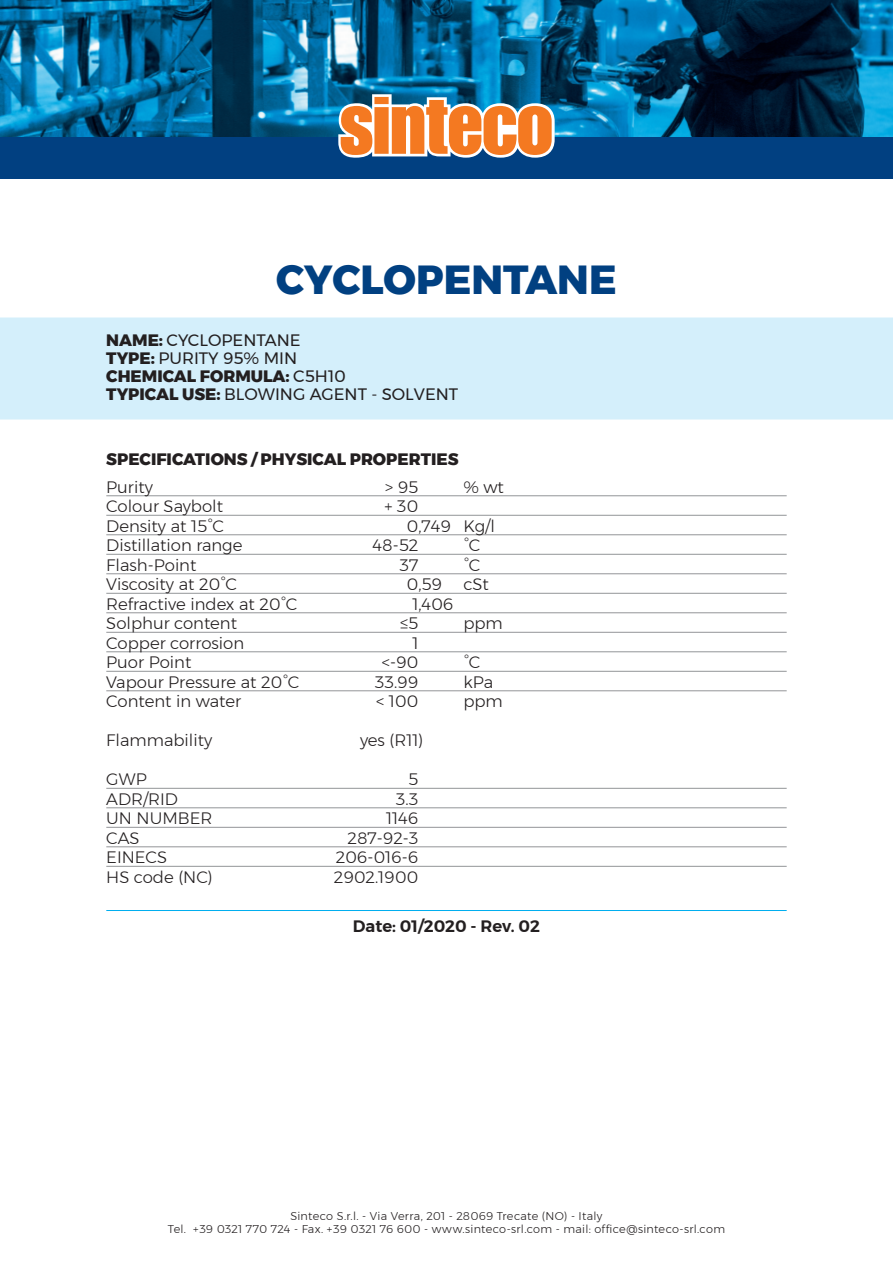
<style>
.page{position:relative;width:893px;height:1263px;background:#fff}
.page>*{position:absolute;margin:0;border:0;box-sizing:border-box;transform-origin:0 0}
.t1{font:800 40.5px "Montserrat";color:#014081}
.t2{font:300 16.5px "Montserrat";color:#231f20}
.t3{font:16.5px/18px "Montserrat";color:#231f20}
.t4{font:800 16.5px "Montserrat";color:#231f20}
.t5{font:600 16.5px "Montserrat";color:#231f20}
.t6{font:300 11.25px/12.8px "Montserrat";letter-spacing:.02em;color:#231f20;text-align:center}
.s1{font-weight:800}
</style>
<div class="page">
<div style="left:0;top:317px;width:893px;height:48px;background:#d4effb"></div>
<div style="left:0;top:353px;width:893px;height:48px;background:#d4effb"></div>
<div style="left:0;top:371px;width:893px;height:48px;background:#d4effb"></div>
<hr style="left:106px;top:495px;width:681px;height:1px;background:#939598">
<hr style="left:106px;top:515px;width:681px;height:1px;background:#939598">
<hr style="left:106px;top:534px;width:681px;height:1px;background:#939598">
<hr style="left:106px;top:554px;width:681px;height:1px;background:#939598">
<hr style="left:106px;top:573px;width:681px;height:1px;background:#939598">
<hr style="left:106px;top:593px;width:681px;height:1px;background:#939598">
<hr style="left:106px;top:612px;width:681px;height:1px;background:#939598">
<hr style="left:106px;top:632px;width:681px;height:1px;background:#939598">
<hr style="left:106px;top:651px;width:681px;height:1px;background:#939598">
<hr style="left:106px;top:671px;width:681px;height:1px;background:#939598">
<hr style="left:106px;top:690px;width:681px;height:1px;background:#939598">
<hr style="left:106px;top:788px;width:681px;height:1px;background:#939598">
<hr style="left:106px;top:807px;width:681px;height:1px;background:#939598">
<hr style="left:106px;top:827px;width:681px;height:1px;background:#939598">
<hr style="left:106px;top:846px;width:681px;height:1px;background:#939598">
<hr style="left:106px;top:866px;width:681px;height:1px;background:#939598">
<hr style="left:106px;top:910px;width:681px;height:1px;background:#00aeef">
<img style="left:0;top:0;width:893px;height:137px">
<div style="left:0;top:137px;width:893px;height:42px;background:#014081"></div>
<svg style="left:338px;top:94px;width:217px;height:64px;background:#c7936b"></svg>
<h1 class="t1" style="left:276px;top:247px;width:342px">CYCLOPENTANE</h1>
<p class="t3" style="left:106px;top:331px;width:354px"><span class="s1">NAME:</span> CYCLOPENTANE<br><span class="s1">TYPE:</span> PURITY 95% MIN<br><span class="s1">CHEMICAL FORMULA:</span> C5H10<br><span class="s1">TYPICAL USE:</span> BLOWING AGENT - SOLVENT</p>
<p class="t4" style="left:106px;top:445px;width:354px">SPECIFICATIONS / PHYSICAL PROPERTIES</p>
<p class="t2" style="left:106px;top:474px;width:48px">Purity</p>
<p class="t2" style="left:385px;top:474px;width:35px">&gt; 95</p>
<p class="t2" style="left:463px;top:474px;width:42px">% wt</p>
<p class="t2" style="left:106px;top:494px;width:118px">Colour Saybolt</p>
<p class="t2" style="left:384px;top:494px;width:35px">+ 30</p>
<p class="t2" style="left:106px;top:513px;width:119px">Density at 15°C</p>
<p class="t2" style="left:407px;top:513px;width:90px">0,749 Kg/l</p>
<p class="t2" style="left:106px;top:533px;width:138px">Distillation range</p>
<p class="t2" style="left:373px;top:533px;width:47px">48-52</p>
<p class="t2" style="left:463px;top:533px;width:18px">°C</p>
<p class="t2" style="left:106px;top:552px;width:92px">Flash-Point</p>
<p class="t2" style="left:399px;top:552px;width:20px">37</p>
<p class="t2" style="left:463px;top:552px;width:18px">°C</p>
<p class="t2" style="left:106px;top:572px;width:132px">Viscosity at 20°C</p>
<p class="t2" style="left:407px;top:572px;width:37px">0,59</p>
<p class="t2" style="left:463px;top:572px;width:27px">cSt</p>
<p class="t2" style="left:106px;top:591px;width:193px">Refractive index at 20°C</p>
<p class="t2" style="left:412px;top:591px;width:43px">1,406</p>
<p class="t2" style="left:106px;top:611px;width:132px">Solphur content</p>
<p class="t2" style="left:400px;top:611px;width:20px">≤5</p>
<p class="t2" style="left:463px;top:611px;width:41px">ppm</p>
<p class="t2" style="left:106px;top:630px;width:139px">Copper corrosion</p>
<p class="t2" style="left:412px;top:630px;width:7px">1</p>
<p class="t2" style="left:106px;top:650px;width:87px">Puor Point</p>
<p class="t2" style="left:382px;top:650px;width:38px">&lt;-90</p>
<p class="t2" style="left:463px;top:650px;width:18px">°C</p>
<p class="t2" style="left:106px;top:669px;width:194px">Vapour Pressure at 20°C</p>
<p class="t2" style="left:375px;top:669px;width:45px">33.99</p>
<p class="t2" style="left:463px;top:669px;width:31px">kPa</p>
<p class="t2" style="left:106px;top:689px;width:136px">Content in water</p>
<p class="t2" style="left:376px;top:689px;width:44px">&lt; 100</p>
<p class="t2" style="left:463px;top:689px;width:41px">ppm</p>
<p class="t2" style="left:106px;top:728px;width:107px">Flammability</p>
<p class="t2" style="left:360px;top:728px;width:65px">yes (R11)</p>
<p class="t2" style="left:106px;top:767px;width:42px">GWP</p>
<p class="t2" style="left:408px;top:767px;width:12px">5</p>
<p class="t2" style="left:106px;top:786px;width:73px">ADR/RID</p>
<p class="t2" style="left:396px;top:786px;width:24px">3.3</p>
<p class="t2" style="left:106px;top:806px;width:108px">UN NUMBER</p>
<p class="t2" style="left:386px;top:806px;width:34px">1146</p>
<p class="t2" style="left:106px;top:825px;width:35px">CAS</p>
<p class="t2" style="left:348px;top:825px;width:72px">287-92-3</p>
<p class="t2" style="left:106px;top:845px;width:62px">EINECS</p>
<p class="t2" style="left:336px;top:845px;width:84px">206-016-6</p>
<p class="t2" style="left:106px;top:864px;width:108px">HS code (NC)</p>
<p class="t2" style="left:334px;top:864px;width:86px">2902.1900</p>
<p class="t5" style="left:353px;top:913px;width:189px">Date: 01/2020 - Rev. 02</p>
<p class="t6" style="left:168px;top:1209px;width:559px">Sinteco S.r.l. - Via Verra, 201 - 28069 Trecate (NO) - Italy<br>Tel. +39 0321 770 724 - Fax. +39 0321 76 600 - www.sinteco-srl.com - mail: office@sinteco-srl.com</p>
</div>
